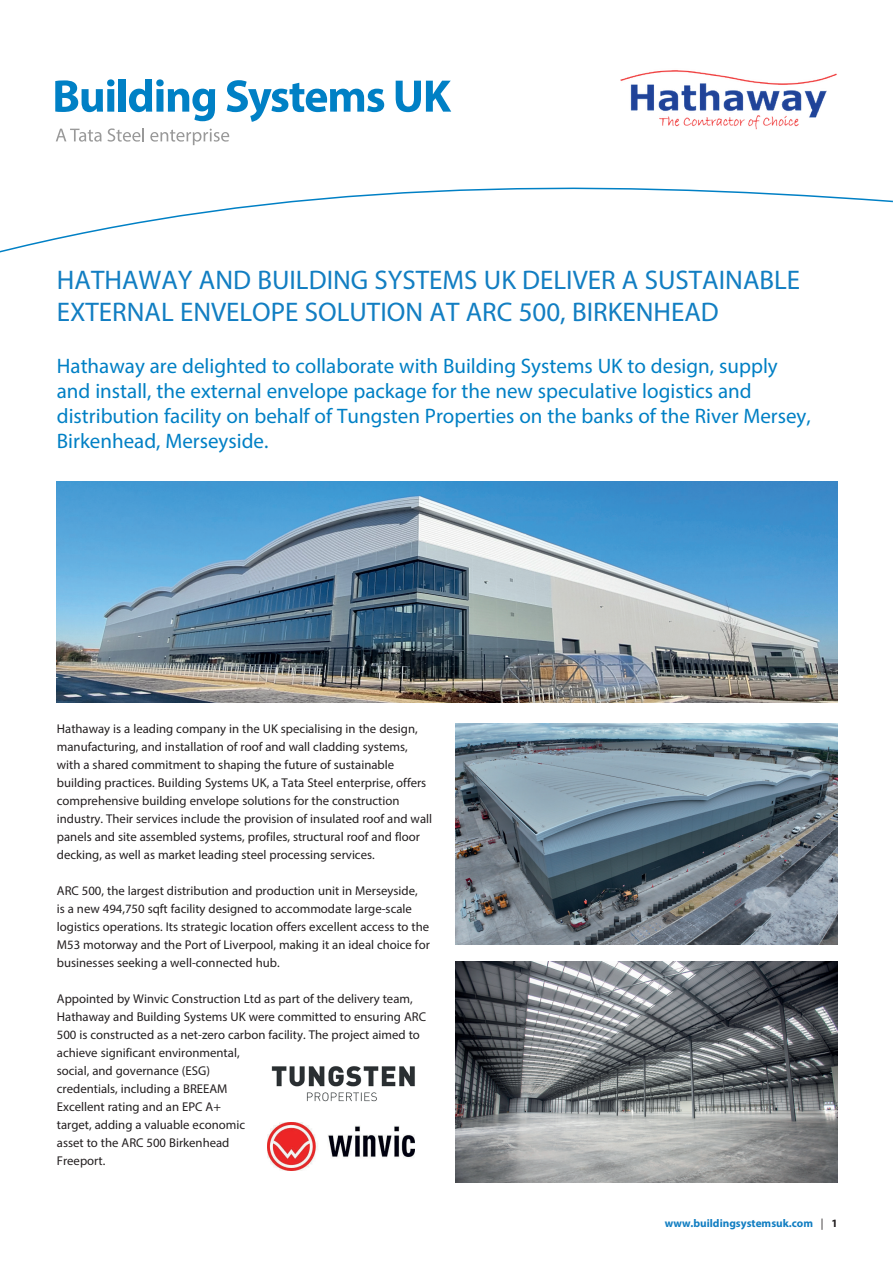
<style>
.page{position:relative;width:893px;height:1263px;background:#fff}
.page>*{position:absolute;margin:0;border:0;box-sizing:border-box;transform-origin:0 0}
.t1{font:27px/32.4px "Myriad Pro";color:#127ec2}
.t2{font:21px/25.2px "Myriad Pro";color:#0080c5}
.t3{font:12.75px/18px "Myriad Pro";color:#231f20}
.t4{font:700 11.25px "Myriad Pro";color:#127ec2}
.s1{font-weight:400;color:#231f20}
.s2{color:#231f20}
</style>
<div class="page">
<img style="left:455px;top:962px;width:383px;height:221px">
<svg style="left:56px;top:129px;width:46px;height:13px"></svg>
<svg style="left:108px;top:128px;width:36px;height:14px"></svg>
<svg style="left:150px;top:129px;width:79px;height:16px"></svg>
<svg style="left:55px;top:79px;width:59px;height:33px"></svg>
<div style="left:119px;top:79px;width:7px;height:33px;background:#0080c5"></div>
<svg style="left:129px;top:79px;width:86px;height:42px"></svg>
<svg style="left:227px;top:80px;width:157px;height:42px"></svg>
<svg style="left:396px;top:81px;width:55px;height:31px"></svg>
<svg style="left:0;top:187px;width:893px;height:66px"></svg>
<img style="left:56px;top:481px;width:782px;height:221px">
<img style="left:271px;top:1066px;width:144px;height:36px">
<img style="left:267px;top:1122px;width:147px;height:49px">
<img style="left:620px;top:70px;width:217px;height:60px">
<img style="left:455px;top:724px;width:383px;height:221px">
<h1 class="t1" style="left:57px;top:263px;width:745px">HATHAWAY AND BUILDING SYSTEMS UK DELIVER A SUSTAINABLE<br>EXTERNAL ENVELOPE SOLUTION AT ARC 500, BIRKENHEAD</h1>
<p class="t2" style="left:57px;top:353px;width:755px">Hathaway are delighted to collaborate with Building Systems UK to design, supply and install, the external envelope package for the new speculative logistics and distribution facility on behalf of Tungsten Properties on the banks of the River Mersey, Birkenhead, Merseyside.</p>
<p class="t3" style="left:57px;top:720px;width:377px">Hathaway is a leading company in the UK specialising in the design, manufacturing, and installation of roof and wall cladding systems, with a shared commitment to shaping the future of sustainable building practices. Building Systems UK, a Tata Steel enterprise, offers comprehensive building envelope solutions for the construction industry. Their services include the provision of insulated roof and wall panels and site assembled systems, profiles, structural roof and floor decking, as well as market leading steel processing services.</p>
<p class="t3" style="left:57px;top:882px;width:374px">ARC 500, the largest distribution and production unit in Merseyside,<br>is a new 494,750 sqft facility designed to accommodate large-scale logistics operations. Its strategic location offers excellent access to the M53 motorway and the Port of Liverpool, making it an ideal choice for businesses seeking a well-connected hub.</p>
<p class="t3" style="left:57px;top:990px;width:371px">Appointed by Winvic Construction Ltd as part of the delivery team, Hathaway and Building Systems UK were committed to ensuring ARC 500 is constructed as a net-zero carbon facility. The project aimed to achieve significant environmental,<br>social, and governance (ESG)<br>credentials, including a BREEAM<br>Excellent rating and an EPC A+<br>target, adding a valuable economic<br>asset to the ARC 500 Birkenhead<br>Freeport.</p>
<p class="t4" style="left:665px;top:1216px;width:174px">www.buildingsystemsuk.com <span class="s1">|</span> <span class="s2">1</span></p>
</div>
